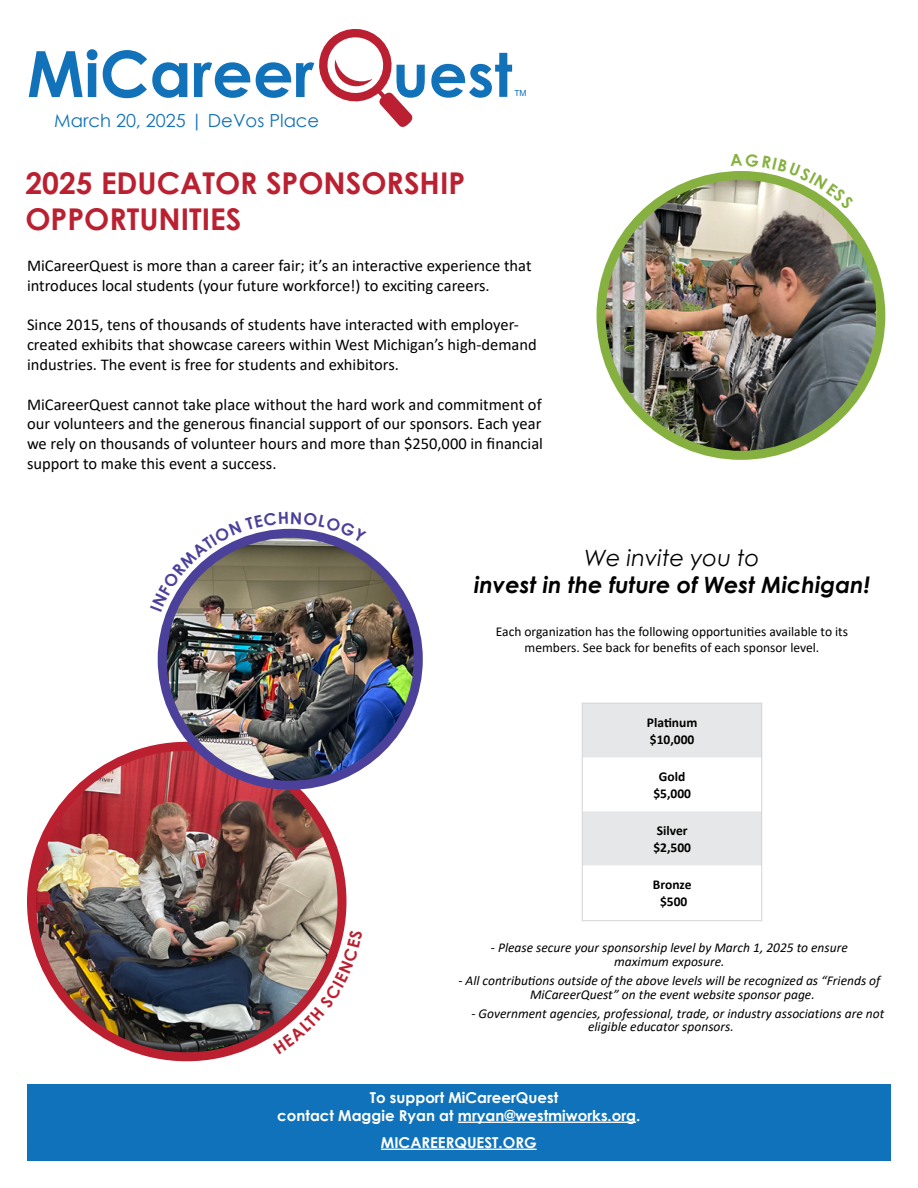
<style>
.page{position:relative;width:918px;height:1188px;background:#fff}
.page>*{position:absolute;margin:0;border:0;box-sizing:border-box;transform-origin:0 0}
.t1{font:700 63.9px "Century Gothic";color:#1172ba}
.t2{font:700 30px/36px "Century Gothic";color:#bb2031}
.t3{font:italic 700 22.5px "Century Gothic";color:#000}
.t4{font:italic 22.5px "Century Gothic";color:#000}
.t5{font:18px "Century Gothic";color:#1072ba}
.t6{font:16.5px/19.8px "Calibri";color:#000}
.t7{font:700 15px/18px "Century Gothic";color:#fff}
.t8{font:italic 13.5px/13.5px "Calibri";color:#000;text-align:center}
.t9{font:13.5px/16.2px "Calibri";color:#000;text-align:center}
.t10{font:700 13.5px/16.2px "Calibri";color:#000}
.t11{font:8.4px "Arial";color:#1172ba}
</style>
<div class="page">
<svg style="left:431px;top:53px;width:81px;height:45px"></svg>
<svg style="left:319px;top:29px;width:106px;height:98px"></svg>
<svg style="left:584px;top:705px;width:176px;height:160px"></svg>
<div style="left:582px;top:703px;width:180px;height:218px;border:1px solid #d1d3d4"></div>
<img style="left:601px;top:176px;width:276px;height:279px">
<div style="left:597px;top:171px;width:288px;height:289px;border:9px solid #86b140;border-radius:50%"></div>
<img style="left:32px;top:746px;width:310px;height:311px;border-radius:155px">
<div style="left:27px;top:742px;width:319px;height:319px;border:9px solid #bb2031;border-radius:50%"></div>
<img style="left:162px;top:553px;width:256px;height:232px">
<div style="left:158px;top:529px;width:265px;height:261px;border:9px solid #4c419a;border-radius:50%"></div>
<div style="left:27px;top:1084px;width:864px;height:77px;background:#1072ba"></div>
<hr style="left:458px;top:1122px;width:178px;height:1px;background:#fff">
<hr style="left:381px;top:1149px;width:156px;height:1px;background:#fff">
<svg style="left:731px;top:171px;width:123px;height:38px"></svg>
<svg style="left:273px;top:930px;width:71px;height:106px"></svg>
<svg style="left:162px;top:528px;width:205px;height:84px"></svg>
<h1 class="t1" style="left:27px;top:25px;width:289px">MiCareer</h1>
<p class="t5" style="left:54px;top:108px;width:267px">March 20, 2025 | DeVos Place</p>
<p class="t11" style="left:515px;top:87px;width:14px">TM</p>
<h2 class="t2" style="left:25px;top:163px;width:441px">2025 EDUCATOR SPONSORSHIP<br>OPPORTUNITIES</h2>
<p class="t6" style="left:27px;top:255px;width:506px">MiCareerQuest is more than a career fair; it’s an interactive experience that introduces local students (your future workforce!) to exciting careers.</p>
<p class="t6" style="left:27px;top:315px;width:511px">Since 2015, tens of thousands of students have interacted with employer&shy;created exhibits that showcase careers within West Michigan’s high-demand industries. The event is free for students and exhibitors.</p>
<p class="t6" style="left:27px;top:394px;width:518px;text-align:justify">MiCareerQuest cannot take place without the hard work and commitment of our volunteers and the generous financial support of our sponsors. Each year we rely on thousands of volunteer hours and more than $250,000 in financial support to make this event a success.</p>
<h3 class="t4" style="left:584px;top:543px;width:177px">We invite you to</h3>
<h3 class="t3" style="left:474px;top:568px;width:398px">invest in the future of West Michigan!</h3>
<p class="t9" style="left:496px;top:623px;width:354px">Each organization has the following opportunities available to its members. See back for benefits of each sponsor level.</p>
<p class="t10" style="left:647px;top:715px;width:52px">Platinum $10,000</p>
<p class="t10" style="left:653px;top:769px;width:39px;text-align:center">Gold $5,000</p>
<p class="t10" style="left:653px;top:823px;width:39px">Silver $2,500</p>
<p class="t10" style="left:653px;top:877px;width:40px;text-align:center">Bronze $500</p>
<p class="t8" style="left:491px;top:940px;width:358px">- Please secure your sponsorship level by March 1, 2025 to ensure maximum exposure.</p>
<p class="t8" style="left:458px;top:973px;width:423px">- All contributions outside of the above levels will be recognized as “Friends of<br>MiCareerQuest” on the event website sponsor page.</p>
<p class="t8" style="left:588px;top:1006px;width:298px;text-align:left;text-indent:-117px">- Government agencies, professional, trade, or industry associations are not eligible educator sponsors.</p>
<p class="t7" style="left:277px;top:1088px;width:364px;text-indent:93px">To support MiCareerQuest<br>contact Maggie Ryan at mryan@westmiworks.org.</p>
<p class="t7" style="left:381px;top:1133px;width:157px">MICAREERQUEST.ORG</p>
</div>
